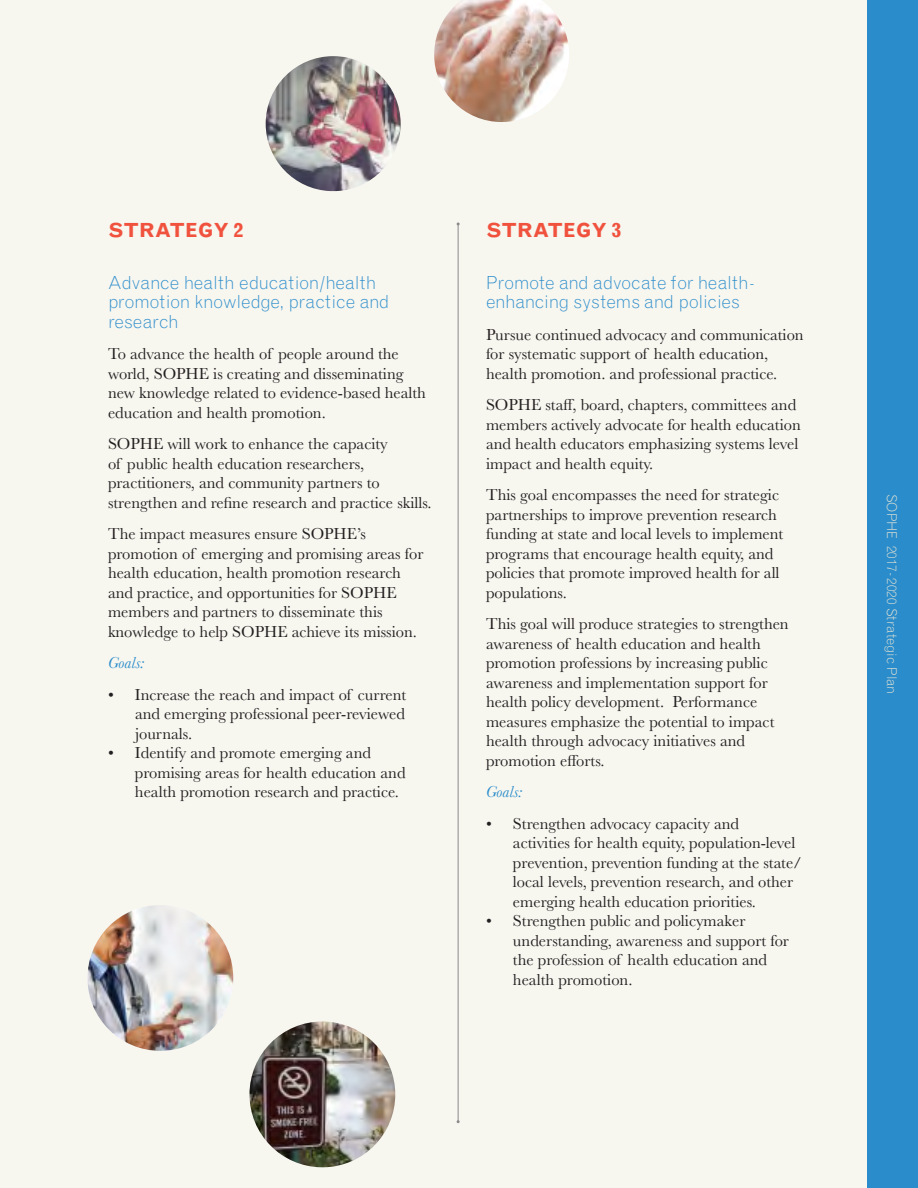
<style>
.page{position:relative;width:918px;height:1188px;background:#f7f6ef}
.page>*{position:absolute;margin:0;border:0;box-sizing:border-box;transform-origin:0 0}
.t1{font:700 19.5px "Grotesque";color:#f0523e}
.t2{font:300 18px/19.4px "Grotesque";letter-spacing:-.005em;color:#2a8ccb}
.t3{font:16.5px/19.5px "Baskerville";color:#231f20}
.t4{font:italic 16.5px "Baskerville";color:#2a8ccb}
.t5{font:300 13.5px "Grotesque";color:#ede7d4}
</style>
<div class="page">
<img style="left:266px;top:56px;width:135px;height:135px;border-radius:67px">
<img style="left:434px;top:0;width:135px;height:122px">
<div style="left:867px;top:0;width:51px;height:1188px;background:#2a8ccb"></div>
<img style="left:87px;top:905px;width:146px;height:146px;border-radius:73px">
<img style="left:249px;top:1022px;width:146px;height:145px;border-radius:73px">
<hr style="left:458px;top:224px;width:1px;height:898px;background:#8c8a8b">
<p class="t1" style="left:108px;top:219px;width:137px">STRATEGY 2</p>
<p class="t2" style="left:108px;top:273px;width:283px">Advance health education/health promotion knowledge, practice and research</p>
<p class="t3" style="left:108px;top:344px;width:320px">To advance the health of people around the world, SOPHE is creating and disseminating new knowledge related to evidence-based health education and health promotion.</p>
<p class="t3" style="left:108px;top:434px;width:325px">SOPHE will work to enhance the capacity<br>of public health education researchers, practitioners, and community partners to strengthen and refine research and practice skills.</p>
<p class="t3" style="left:108px;top:524px;width:317px">The impact measures ensure SOPHE’s promotion of emerging and promising areas for health education, health promotion research and practice, and opportunities for SOPHE members and partners to disseminate this knowledge to help SOPHE achieve its mission.</p>
<p class="t4" style="left:108px;top:652px;width:38px">Goals:</p>
<p class="t3" style="left:135px;top:685px;width:273px;text-align:justify;text-indent:-27px">• Increase the reach and impact of current and emerging professional peer-reviewed journals.</p>
<p class="t3" style="left:135px;top:743px;width:272px;text-indent:-27px">• Identify and promote emerging and promising areas for health education and health promotion research and practice.</p>
<p class="t1" style="left:486px;top:219px;width:137px">STRATEGY 3</p>
<p class="t2" style="left:486px;top:273px;width:270px">Promote and advocate for health&shy;enhancing systems and policies</p>
<p class="t3" style="left:486px;top:325px;width:319px">Pursue continued advocacy and communication for systematic support of health education, health promotion. and professional practice.</p>
<p class="t3" style="left:486px;top:396px;width:316px">SOPHE staff, board, chapters, committees and members actively advocate for health education and health educators emphasizing systems level impact and health equity.</p>
<p class="t3" style="left:486px;top:486px;width:299px">This goal encompasses the need for strategic partnerships to improve prevention research funding at state and local levels to implement programs that encourage health equity, and policies that promote improved health for all populations.</p>
<p class="t3" style="left:486px;top:615px;width:304px">This goal will produce strategies to strengthen awareness of health education and health promotion professions by increasing public awareness and implementation support for health policy development. Performance measures emphasize the potential to impact health through advocacy initiatives and promotion efforts.</p>
<p class="t4" style="left:486px;top:781px;width:38px">Goals:</p>
<p class="t3" style="left:513px;top:814px;width:290px;text-indent:-27px">• Strengthen advocacy capacity and<br>activities for health equity, population-level prevention, prevention funding at the state/ local levels, prevention research, and other emerging health education priorities.</p>
<p class="t3" style="left:513px;top:912px;width:278px;text-indent:-27px">• Strengthen public and policymaker understanding, awareness and support for the profession of health education and health promotion.</p>
<p class="t5" style="left:900px;top:494px;width:202px;rotate:90deg">SOPHE 2017- 2020 Strategic Plan</p>
</div>
